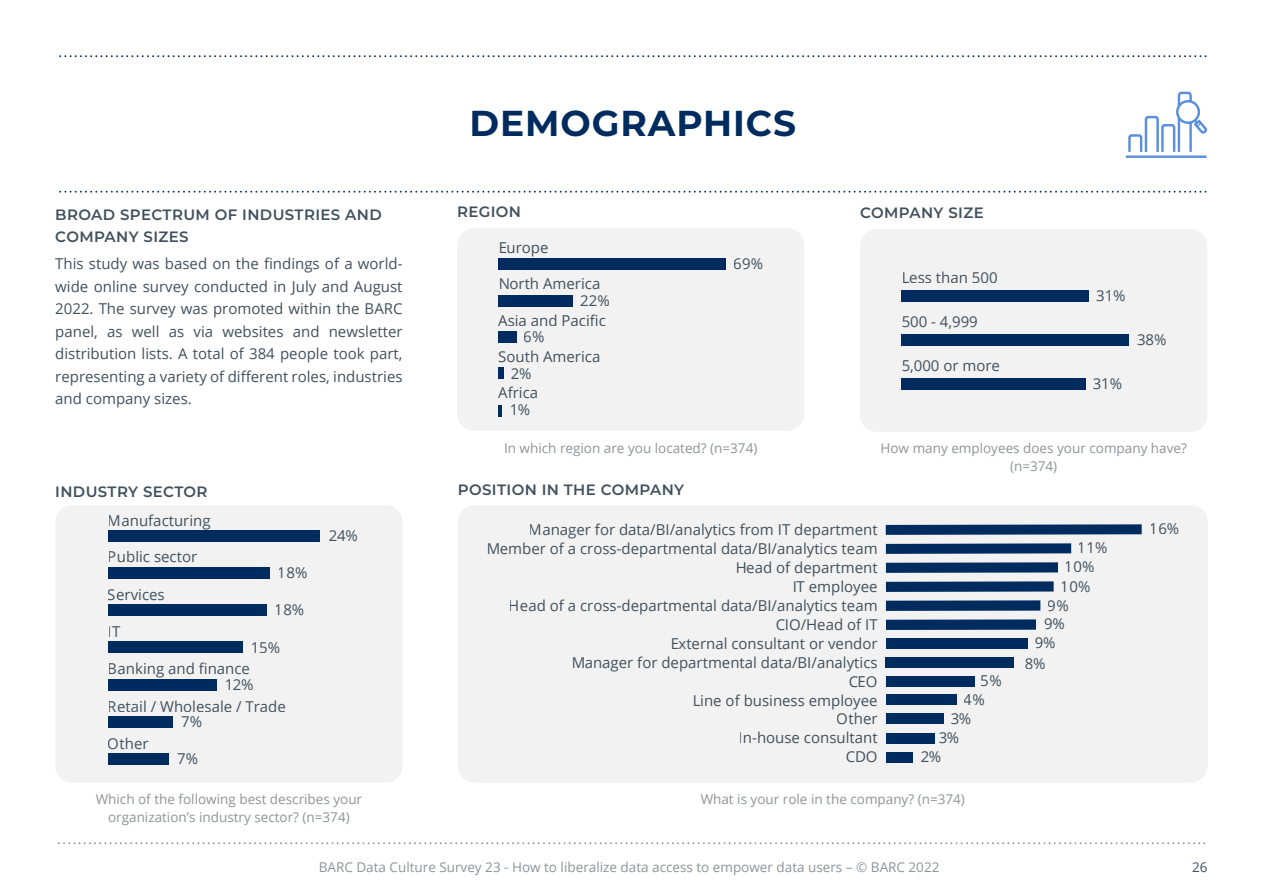
<style>
.page{position:relative;width:1263px;height:893px;background:#fff}
.page>*{position:absolute;margin:0;border:0;box-sizing:border-box;transform-origin:0 0}
.t1{font:700 36px "Montserrat";letter-spacing:.025em;color:#002b5e}
.t2{font:15px "Open Sans";color:#41505c}
.t3{font:15px/22.5px "Open Sans";color:#41505d;text-align:justify}
.t4{font:600 15px/22.5px "Montserrat";letter-spacing:.025em;color:#41505d}
.t5{font:13.5px/18px "Open Sans";color:#8e9499;text-align:center}
.t6{font:13.5px "Open Sans";color:#41505d}
</style>
<div class="page">
<svg style="left:58px;top:842px;width:1147px;height:2px"></svg>
<svg style="left:59px;top:55px;width:1147px;height:2px"></svg>
<svg style="left:59px;top:191px;width:1147px;height:2px"></svg>
<div style="left:55px;top:505px;width:348px;height:278px;background:#f2f2f2;border-radius:17px"></div>
<div style="left:108px;top:530px;width:212px;height:11px;background:#002b5e"></div>
<div style="left:108px;top:567px;width:161px;height:11px;background:#002b5e"></div>
<div style="left:108px;top:605px;width:159px;height:11px;background:#002b5e"></div>
<div style="left:108px;top:642px;width:135px;height:11px;background:#002b5e"></div>
<div style="left:108px;top:679px;width:108px;height:11px;background:#002b5e"></div>
<div style="left:108px;top:716px;width:65px;height:11px;background:#002b5e"></div>
<div style="left:108px;top:753px;width:60px;height:11px;background:#002b5e"></div>
<div style="left:458px;top:505px;width:750px;height:278px;background:#f2f2f2;border-radius:17px"></div>
<svg style="left:886px;top:524px;width:256px;height:11px;background:#173e6c"></svg>
<svg style="left:886px;top:543px;width:185px;height:11px;background:#163d6b"></svg>
<div style="left:886px;top:562px;width:172px;height:11px;background:#002b5e"></div>
<div style="left:886px;top:581px;width:168px;height:11px;background:#002b5e"></div>
<div style="left:886px;top:600px;width:154px;height:11px;background:#002b5e"></div>
<div style="left:886px;top:619px;width:150px;height:11px;background:#002b5e"></div>
<div style="left:886px;top:638px;width:141px;height:11px;background:#002b5e"></div>
<div style="left:886px;top:657px;width:128px;height:11px;background:#002b5e"></div>
<div style="left:886px;top:676px;width:88px;height:11px;background:#002b5e"></div>
<div style="left:886px;top:695px;width:70px;height:10px;background:#002b5e"></div>
<div style="left:886px;top:714px;width:57px;height:10px;background:#002b5e"></div>
<div style="left:886px;top:733px;width:48px;height:10px;background:#002b5e"></div>
<div style="left:886px;top:752px;width:26px;height:10px;background:#002b5e"></div>
<div style="left:457px;top:228px;width:347px;height:203px;background:#f2f2f2;border-radius:17px"></div>
<div style="left:498px;top:259px;width:228px;height:11px;background:#002b5e"></div>
<div style="left:498px;top:295px;width:74px;height:11px;background:#002b5e"></div>
<div style="left:498px;top:331px;width:19px;height:11px;background:#002b5e"></div>
<div style="left:498px;top:368px;width:5px;height:11px;background:#002b5e"></div>
<hr style="left:498px;top:405px;width:4px;height:11px;background:#002b5e">
<div style="left:860px;top:229px;width:347px;height:203px;background:#f2f2f2;border-radius:17px"></div>
<div style="left:901px;top:290px;width:188px;height:11px;background:#002b5e"></div>
<div style="left:901px;top:334px;width:228px;height:11px;background:#002b5e"></div>
<div style="left:901px;top:378px;width:185px;height:11px;background:#002b5e"></div>
<hr style="left:1126px;top:155px;width:80px;height:3px;background:#598fdc">
<svg style="left:1128px;top:91px;width:79px;height:61px"></svg>
<p class="t4" style="left:55px;top:203px;width:328px">BROAD SPECTRUM OF INDUSTRIES AND<br>COMPANY SIZES</p>
<p class="t3" style="left:55px;top:252px;width:349px">This study was based on the findings of a world&shy;wide online survey conducted in July and August 2022. The survey was promoted within the BARC panel, as well as via websites and newsletter distribution lists. A total of 384 people took part, representing a variety of different roles, industries and company sizes.</p>
<p class="t4" style="left:55px;top:480px;width:154px">INDUSTRY SECTOR</p>
<p class="t2" style="left:108px;top:510px;width:104px">Manufacturing</p>
<p class="t2" style="left:108px;top:547px;width:91px">Public sector</p>
<p class="t2" style="left:108px;top:585px;width:58px">Services</p>
<p class="t2" style="left:108px;top:621px;width:14px">IT</p>
<p class="t2" style="left:278px;top:562px;width:31px">18%</p>
<p class="t2" style="left:275px;top:600px;width:31px">18%</p>
<p class="t2" style="left:251px;top:637px;width:31px">15%</p>
<p class="t2" style="left:108px;top:659px;width:144px">Banking and finance</p>
<p class="t2" style="left:181px;top:711px;width:22px">7%</p>
<p class="t2" style="left:224px;top:674px;width:31px">12%</p>
<p class="t2" style="left:108px;top:696px;width:179px">Retail / Wholesale / Trade</p>
<p class="t2" style="left:108px;top:733px;width:42px">Other</p>
<p class="t2" style="left:177px;top:748px;width:22px">7%</p>
<p class="t2" style="left:328px;top:525px;width:31px">24%</p>
<p class="t5" style="left:96px;top:790px;width:268px">Which of the following best describes your organization’s industry sector? (n=374)</p>
<h1 class="t1" style="left:470px;top:97px;width:328px">DEMOGRAPHICS</h1>
<p class="t4" style="left:457px;top:199px;width:65px">REGION</p>
<p class="t4" style="left:860px;top:201px;width:125px">COMPANY SIZE</p>
<p class="t2" style="left:498px;top:237px;width:52px">Europe</p>
<p class="t2" style="left:498px;top:274px;width:104px">North America</p>
<p class="t2" style="left:580px;top:290px;width:31px">22%</p>
<p class="t2" style="left:498px;top:310px;width:109px">Asia and Pacific</p>
<p class="t2" style="left:524px;top:326px;width:22px">6%</p>
<p class="t2" style="left:498px;top:346px;width:104px">South America</p>
<p class="t2" style="left:510px;top:363px;width:22px">2%</p>
<p class="t2" style="left:498px;top:383px;width:41px">Africa</p>
<p class="t2" style="left:509px;top:399px;width:22px">1%</p>
<p class="t2" style="left:734px;top:254px;width:31px">69%</p>
<p class="t5" style="left:504px;top:438px;width:255px">In which region are you located? (n=374)</p>
<p class="t4" style="left:458px;top:478px;width:228px">POSITION IN THE COMPANY</p>
<p class="t2" style="left:901px;top:267px;width:98px">Less than 500</p>
<p class="t2" style="left:901px;top:311px;width:78px">500 - 4,999</p>
<p class="t2" style="left:901px;top:355px;width:100px">5,000 or more</p>
<p class="t2" style="left:1096px;top:285px;width:31px">31%</p>
<p class="t2" style="left:1092px;top:373px;width:31px">31%</p>
<p class="t2" style="left:1137px;top:329px;width:31px">38%</p>
<p class="t5" style="left:880px;top:439px;width:308px">How many employees does your company have? (n=374)</p>
<p class="t2" style="left:529px;top:519px;width:350px">Manager for data/BI/analytics from IT department</p>
<p class="t2" style="left:1150px;top:518px;width:31px">16%</p>
<p class="t2" style="left:486px;top:538px;width:393px">Member of a cross-departmental data/BI/analytics team</p>
<p class="t2" style="left:1078px;top:537px;width:31px">11%</p>
<p class="t2" style="left:735px;top:557px;width:144px">Head of department</p>
<p class="t2" style="left:1065px;top:556px;width:31px">10%</p>
<p class="t2" style="left:792px;top:576px;width:87px">IT employee</p>
<p class="t2" style="left:1061px;top:577px;width:31px">10%</p>
<p class="t2" style="left:509px;top:595px;width:370px">Head of a cross-departmental data/BI/analytics team</p>
<p class="t2" style="left:1048px;top:596px;width:22px">9%</p>
<p class="t2" style="left:775px;top:614px;width:104px">CIO/Head of IT</p>
<p class="t2" style="left:1044px;top:613px;width:22px">9%</p>
<p class="t2" style="left:670px;top:633px;width:209px">External consultant or vendor</p>
<p class="t2" style="left:1034px;top:632px;width:22px">9%</p>
<p class="t2" style="left:571px;top:652px;width:308px">Manager for departmental data/BI/analytics</p>
<p class="t2" style="left:1024px;top:653px;width:22px">8%</p>
<p class="t2" style="left:848px;top:672px;width:31px">CEO</p>
<p class="t2" style="left:981px;top:670px;width:22px">5%</p>
<p class="t2" style="left:692px;top:691px;width:187px">Line of business employee</p>
<p class="t2" style="left:964px;top:689px;width:22px">4%</p>
<p class="t2" style="left:837px;top:708px;width:42px">Other</p>
<p class="t2" style="left:950px;top:708px;width:22px">3%</p>
<p class="t2" style="left:739px;top:727px;width:140px">In-house consultant</p>
<p class="t2" style="left:938px;top:727px;width:22px">3%</p>
<p class="t2" style="left:845px;top:746px;width:34px">CDO</p>
<p class="t2" style="left:920px;top:747px;width:22px">2%</p>
<p class="t5" style="left:701px;top:790px;width:266px">What is your role in the company? (n=374)</p>
<p class="t5" style="left:319px;top:858px;width:622px">BARC Data Culture Survey 23 - How to liberalize data access to empower data users – © BARC 2022</p>
<p class="t6" style="left:1192px;top:858px;width:17px">26</p>
</div>
